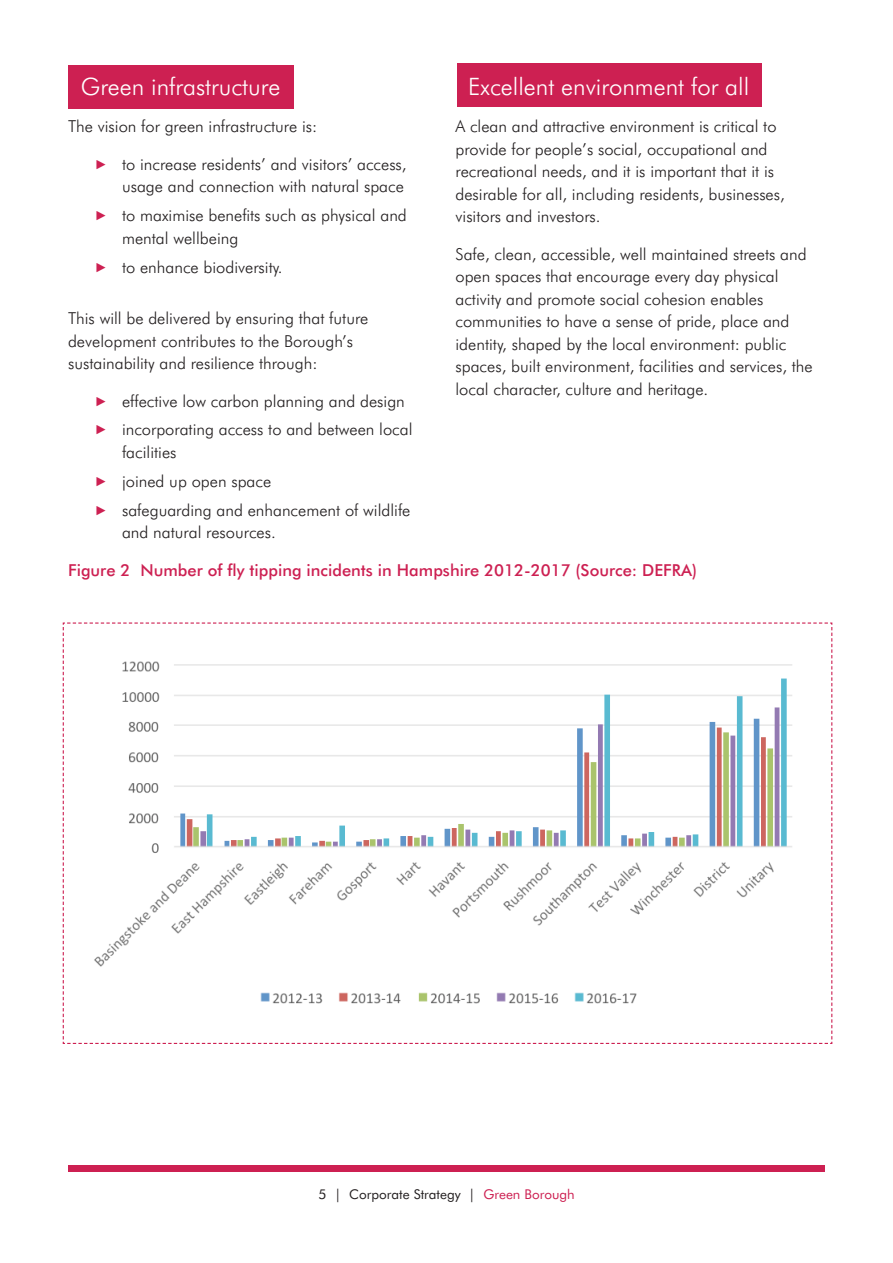
<style>
.page{position:relative;width:893px;height:1263px;background:#fff}
.page>*{position:absolute;margin:0;border:0;box-sizing:border-box;transform-origin:0 0}
.No_Spacing{font:300 24px "Futura BT";color:#fff}
.t1{font:300 16.5px/22.5px "Futura BT";color:#231f20}
.t2{font:500 16.5px "Futura BT";color:#cd2052}
.t3{font:13.5px "Futura BT";color:#231f20}
.s1{font-family:"Ingra";color:#cd2052}
.s2{color:#cd2052}
</style>
<div class="page">
<div style="left:68px;top:1165px;width:757px;height:6px;background:#cd2052"></div>
<div style="left:457px;top:63px;width:304px;height:44px;background:#cd2052"></div>
<div style="left:68px;top:65px;width:225px;height:44px;background:#cd2052"></div>
<svg style="left:62px;top:622px;width:771px;height:422px"></svg>
<p class="No_Spacing" style="left:81px;top:72px;width:201px">Green infrastructure</p>
<p class="t1" style="left:68px;top:115px;width:251px">The vision for green infrastructure is:</p>
<p class="t1" style="left:95px;top:153px;width:313px;text-align:right"><span class="s1">▶</span> to increase residents’ and visitors’ access, usage and connection with natural space</p>
<p class="t1" style="left:122px;top:204px;width:286px;text-indent:-27px"><span class="s1">▶</span> to maximise benefits such as physical and mental wellbeing</p>
<p class="t1" style="left:95px;top:255px;width:189px"><span class="s1">▶</span> to enhance biodiversity.</p>
<p class="t1" style="left:68px;top:307px;width:302px">This will be delivered by ensuring that future development contributes to the Borough’s sustainability and resilience through:</p>
<p class="t1" style="left:95px;top:389px;width:311px"><span class="s1">▶</span> effective low carbon planning and design</p>
<p class="t1" style="left:122px;top:418px;width:292px;text-indent:-27px"><span class="s1">▶</span> incorporating access to and between local facilities</p>
<p class="t1" style="left:95px;top:470px;width:178px"><span class="s1">▶</span> joined up open space</p>
<p class="t1" style="left:122px;top:498px;width:290px;text-indent:-27px"><span class="s1">▶</span> safeguarding and enhancement of wildlife and natural resources.</p>
<p class="No_Spacing" style="left:468px;top:72px;width:282px">Excellent environment for all</p>
<p class="t1" style="left:455px;top:115px;width:331px">A clean and attractive environment is critical to provide for people’s social, occupational and recreational needs, and it is important that it is desirable for all, including residents, businesses, visitors and investors.</p>
<p class="t1" style="left:455px;top:243px;width:359px">Safe, clean, accessible, well maintained streets and open spaces that encourage every day physical activity and promote social cohesion enables communities to have a sense of pride, place and identity, shaped by the local environment: public spaces, built environment, facilities and services, the local character, culture and heritage.</p>
<p class="t2" style="left:68px;top:560px;width:630px">Figure 2 Number of fly tipping incidents in Hampshire 2012-2017 (Source: DEFRA)</p>
<p class="t3" style="left:319px;top:1186px;width:258px">5 | Corporate Strategy | <span class="s2">Green Borough</span></p>
</div>
